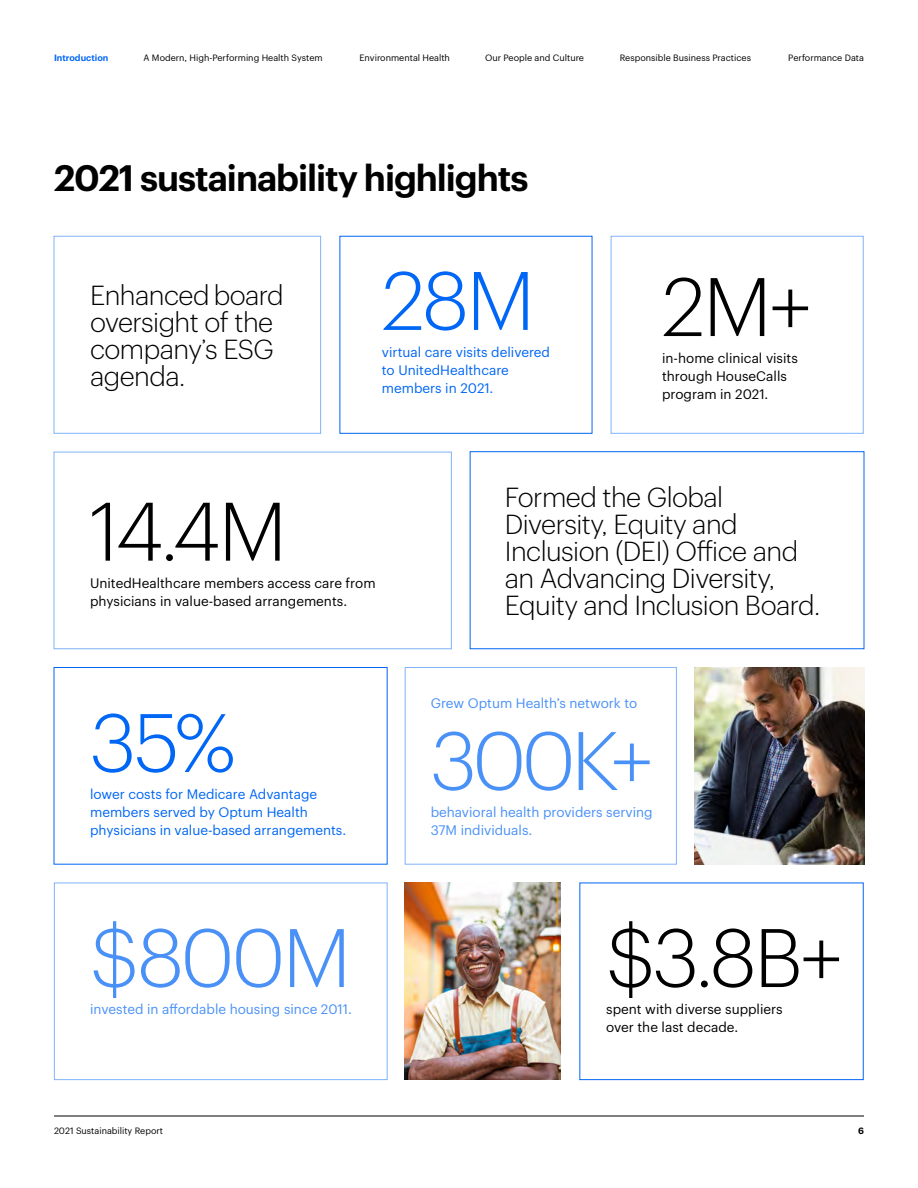
<style>
.page{position:relative;width:918px;height:1188px;background:#fff}
.page>*{position:absolute;margin:0;border:0;box-sizing:border-box;transform-origin:0 0}
.t1{font:300 81px "Graphik UHG";letter-spacing:-.03em;color:#000}
.t2{font:300 81px "Graphik UHG";letter-spacing:-.045em;color:#4a91f7}
.t3{font:300 81px "Graphik UHG";color:#0066f5}
.t4{font:600 36px "Graphik UHG";letter-spacing:-.03em;color:#000}
.t5{font:300 27px/27px "Graphik UHG";letter-spacing:-.02em;color:#000}
.t6{font:13.5px/18px "Graphik UHG";color:#000}
.t7{font:13.5px/18px "Graphik UHG";color:#0066f5}
.t8{font:13.5px/18px "Graphik UHG";color:#4a91f7}
.t9{font:9px "Graphik UHG";color:#000}
.t10{font:600 9px "Graphik UHG";color:#0066f5}
.t11{font:600 9px "Graphik UHG";color:#000}
</style>
<div class="page">
<hr style="left:54px;top:1116px;width:810px;height:1px;background:#000">
<div style="left:54px;top:236px;width:267px;height:198px;border:1px solid #80b3fa"></div>
<div style="left:611px;top:236px;width:253px;height:198px;border:1px solid #80b3fa"></div>
<div style="left:470px;top:451px;width:394px;height:198px;border:1px solid #0066f5"></div>
<div style="left:54px;top:452px;width:398px;height:197px;border:1px solid #80b3fa"></div>
<div style="left:54px;top:667px;width:334px;height:198px;border:1px solid #0066f5"></div>
<img style="left:694px;top:667px;width:170px;height:198px">
<img style="left:405px;top:883px;width:156px;height:197px">
<div style="left:54px;top:883px;width:334px;height:197px;border:1px solid #80b3fa"></div>
<div style="left:405px;top:667px;width:272px;height:198px;border:1px solid #80b3fa"></div>
<p class="t9" style="left:144px;top:51px;width:181px">A Modern, High-Performing Health System</p>
<p class="t9" style="left:620px;top:51px;width:133px">Responsible Business Practices</p>
<p class="t9" style="left:788px;top:51px;width:77px">Performance Data</p>
<p class="t10" style="left:54px;top:51px;width:56px">Introduction</p>
<p class="t9" style="left:360px;top:51px;width:92px">Environmental Health</p>
<p class="t9" style="left:485px;top:51px;width:100px">Our People and Culture</p>
<h2 class="t4" style="left:54px;top:151px;width:476px">2021 sustainability highlights</h2>
<h3 class="t5" style="left:90px;top:280px;width:195px">Enhanced board oversight of the company’s ESG agenda.</h3>
<h1 class="t3" style="left:382px;top:242px;width:155px">28M</h1>
<p class="t7" style="left:382px;top:342px;width:170px">virtual care visits delivered to UnitedHealthcare members in 2021.</p>
<h1 class="t1" style="left:662px;top:248px;width:150px">2M+</h1>
<p class="t6" style="left:662px;top:348px;width:137px">in-home clinical visits through HouseCalls program in 2021.</p>
<h1 class="t1" style="left:90px;top:472px;width:199px">14.4M</h1>
<p class="t6" style="left:90px;top:573px;width:287px">UnitedHealthcare members access care from physicians in value-based arrangements.</p>
<h1 class="t3" style="left:90px;top:684px;width:148px">35%</h1>
<p class="t7" style="left:90px;top:784px;width:258px">lower costs for Medicare Advantage members served by Optum Health physicians in value-based arrangements.</p>
<h1 class="t2" style="left:90px;top:899px;width:263px">$800M</h1>
<p class="t8" style="left:90px;top:999px;width:263px">invested in affordable housing since 2011.</p>
<h3 class="t5" style="left:505px;top:482px;width:317px">Formed the Global<br>Diversity, Equity and<br>Inclusion (DEI) Office and an Advancing Diversity,<br>Equity and Inclusion Board.</h3>
<p class="t8" style="left:431px;top:693px;width:208px">Grew Optum Health’s network to</p>
<h1 class="t2" style="left:431px;top:702px;width:223px">300K+</h1>
<p class="t8" style="left:431px;top:802px;width:224px">behavioral health providers serving<br>37M individuals.</p>
<h1 class="t1" style="left:606px;top:899px;width:237px">$3.8B+</h1>
<p class="t6" style="left:606px;top:999px;width:178px">spent with diverse suppliers over the last decade.</p>
<p class="t9" style="left:54px;top:1124px;width:111px">2021 Sustainability Report</p>
<p class="t11" style="left:858px;top:1124px;width:7px">6</p>
</div>
